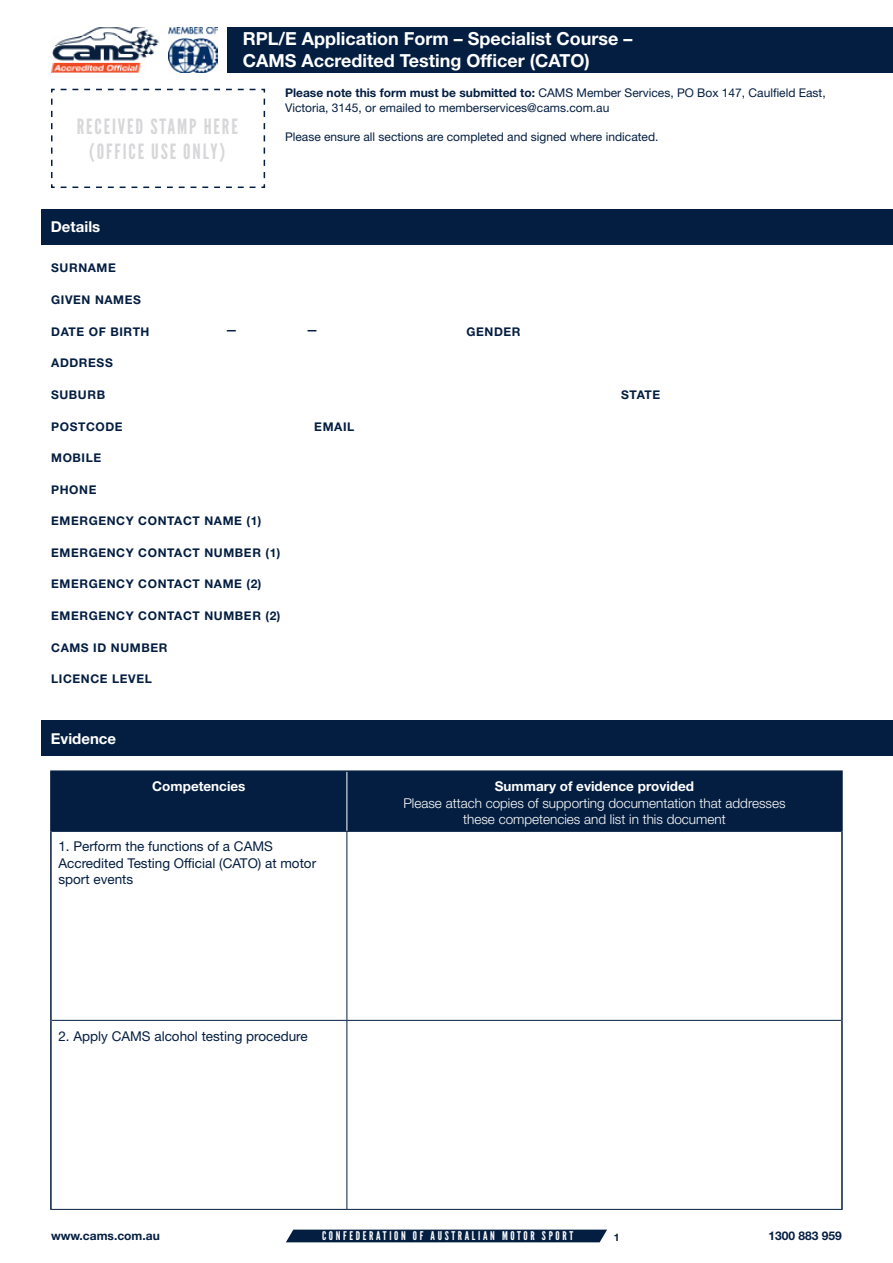
<style>
.page{position:relative;width:893px;height:1263px;background:#fff}
.page>*{position:absolute;margin:0;border:0;box-sizing:border-box;transform-origin:0 0}
.t1{font:21px/25.2px "League Gothic";letter-spacing:.09em;color:#d7d7d9;text-align:center}
.t2{font:700 18px/21.6px "Helvetica Neue LT Std";color:#fff}
.t3{font:700 15px "Helvetica Neue LT Std";color:#fff}
.t4{font:13.5px/16.2px "Helvetica Neue LT Std";color:#041e41}
.t5{font:300 13.5px/16.2px "Helvetica Neue LT Std";color:#fff;text-align:center}
.t6{font:700 13.5px "Helvetica Neue LT Std";color:#fff}
.t7{font:700 12px "Helvetica Neue LT Std";letter-spacing:.05em;color:#041e41}
.t8{font:12px/14.4px "Helvetica Neue LT Std";color:#041e41}
.t9{font:12px "League Gothic";letter-spacing:.22em;color:#fff}
.t10{font:700 12px "Helvetica Neue LT Std";color:#041e41}
.t11{font:700 10.5px "Helvetica Neue";color:#041e41}
.s1{font-weight:700}
</style>
<div class="page">
<svg style="left:286px;top:1229px;width:321px;height:13px;background:#152d4e"></svg>
<div style="left:228px;top:27px;width:665px;height:46px;background:#041e41"></div>
<img style="left:168px;top:27px;width:50px;height:46px">
<img style="left:51px;top:27px;width:109px;height:46px">
<svg style="left:51px;top:88px;width:215px;height:100px"></svg>
<div style="left:52px;top:772px;width:789px;height:59px;background:#041e41"></div>
<hr style="left:50px;top:770px;width:297px;height:2px;background:#041e41">
<hr style="left:50px;top:772px;width:2px;height:59px;background:#041e41">
<hr style="left:347px;top:770px;width:496px;height:2px;background:#041e41">
<hr style="left:841px;top:772px;width:2px;height:59px;background:#041e41">
<hr style="left:50px;top:831px;width:2px;height:189px;background:#041e41">
<hr style="left:841px;top:831px;width:2px;height:189px;background:#041e41">
<hr style="left:50px;top:1020px;width:2px;height:189px;background:#041e41">
<hr style="left:841px;top:1020px;width:2px;height:189px;background:#041e41">
<hr style="left:346px;top:772px;width:1px;height:59px;background:#fff">
<hr style="left:52px;top:831px;width:295px;height:1px;background:#041e41">
<hr style="left:347px;top:831px;width:494px;height:1px;background:#041e41">
<hr style="left:346px;top:832px;width:1px;height:188px;background:#041e41">
<hr style="left:52px;top:1020px;width:295px;height:1px;background:#041e41">
<hr style="left:347px;top:1020px;width:494px;height:1px;background:#041e41">
<hr style="left:346px;top:1021px;width:1px;height:188px;background:#041e41">
<hr style="left:50px;top:1209px;width:297px;height:1px;background:#041e41">
<hr style="left:347px;top:1209px;width:496px;height:1px;background:#041e41">
<div style="left:42px;top:721px;width:851px;height:35px;background:#041e41"></div>
<div style="left:42px;top:209px;width:851px;height:35px;background:#041e41"></div>
<h2 class="t2" style="left:243px;top:28px;width:391px">RPL/E Application Form – Specialist Course –<br>CAMS Accredited Testing Officer (CATO)</h2>
<h1 class="t1" style="left:77px;top:114px;width:163px">RECEIVED STAMP HERE (OFFICE USE ONLY)</h1>
<p class="t3" style="left:51px;top:217px;width:51px">Details</p>
<p class="t8" style="left:285px;top:86px;width:542px"><span class="s1">Please note this form must be submitted to:</span> CAMS Member Services, PO Box 147, Caulfield East,<br>Victoria, 3145, or emailed to memberservices@cams.com.au</p>
<p class="t8" style="left:285px;top:129px;width:375px">Please ensure all sections are completed and signed where indicated.</p>
<p class="t7" style="left:51px;top:261px;width:66px">SURNAME</p>
<p class="t7" style="left:51px;top:292px;width:91px">GIVEN NAMES</p>
<p class="t7" style="left:51px;top:324px;width:100px">DATE OF BIRTH</p>
<p class="t7" style="left:226px;top:322px;width:13px">—</p>
<p class="t7" style="left:306px;top:322px;width:13px">—</p>
<p class="t7" style="left:466px;top:324px;width:56px">GENDER</p>
<p class="t7" style="left:51px;top:356px;width:63px">ADDRESS</p>
<p class="t7" style="left:51px;top:387px;width:56px">SUBURB</p>
<p class="t7" style="left:621px;top:387px;width:41px">STATE</p>
<p class="t7" style="left:51px;top:419px;width:73px">POSTCODE</p>
<p class="t7" style="left:314px;top:419px;width:41px">EMAIL</p>
<p class="t7" style="left:51px;top:450px;width:52px">MOBILE</p>
<p class="t7" style="left:51px;top:482px;width:47px">PHONE</p>
<p class="t7" style="left:51px;top:514px;width:212px">EMERGENCY CONTACT NAME (1)</p>
<p class="t7" style="left:51px;top:545px;width:231px">EMERGENCY CONTACT NUMBER (1)</p>
<p class="t7" style="left:51px;top:577px;width:212px">EMERGENCY CONTACT NAME (2)</p>
<p class="t7" style="left:51px;top:608px;width:231px">EMERGENCY CONTACT NUMBER (2)</p>
<p class="t7" style="left:51px;top:640px;width:118px">CAMS ID NUMBER</p>
<p class="t7" style="left:51px;top:671px;width:102px">LICENCE LEVEL</p>
<p class="t3" style="left:51px;top:729px;width:67px">Evidence</p>
<p class="t6" style="left:152px;top:778px;width:95px">Competencies</p>
<p class="t6" style="left:495px;top:778px;width:201px">Summary of evidence provided</p>
<p class="t5" style="left:403px;top:794px;width:384px">Please attach copies of supporting documentation that addresses these competencies and list in this document</p>
<p class="t4" style="left:58px;top:838px;width:259px">1. Perform the functions of a CAMS<br>Accredited Testing Official (CATO) at motor sport events</p>
<p class="t4" style="left:58px;top:1027px;width:251px">2. Apply CAMS alcohol testing procedure</p>
<p class="t10" style="left:51px;top:1228px;width:110px">www.cams.com.au</p>
<p class="t9" style="left:322px;top:1229px;width:253px">CONFEDERATION OF AUSTRALIAN MOTOR SPORT</p>
<p class="t11" style="left:614px;top:1229px;width:7px">1</p>
<p class="t10" style="left:769px;top:1228px;width:75px">1300 883 959</p>
</div>
